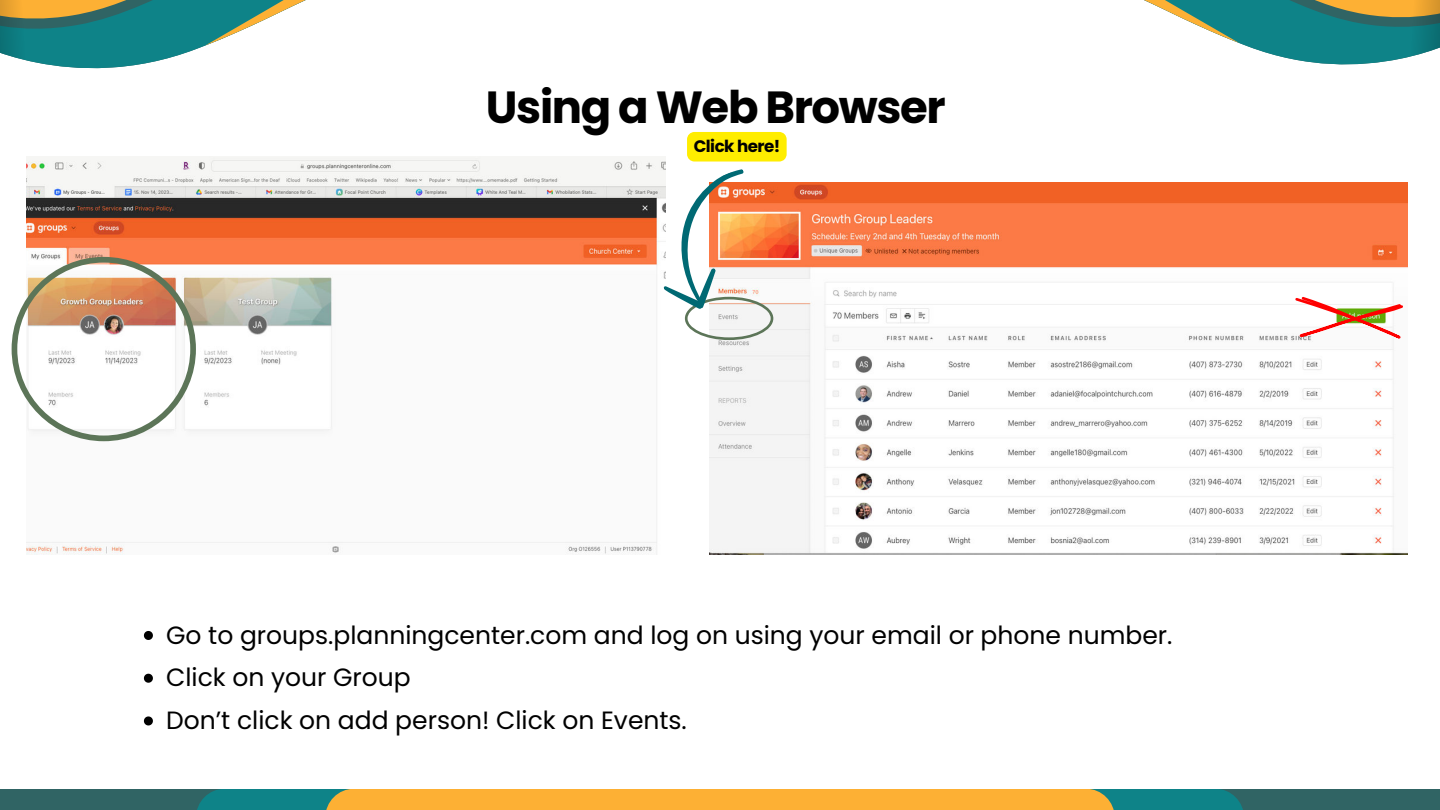
<style>
.page{position:relative;width:1440px;height:810px;background:#fff}
.page>*{position:absolute;margin:0;border:0;box-sizing:border-box;transform-origin:0 0}
.t1{font:700 45px "Poppins";letter-spacing:-.03em;color:#000}
.t2{font:25px/42.7px "Poppins";color:#000}
.t3{font:700 16.6px "Poppins";letter-spacing:-.03em;color:#000}
</style>
<div class="page">
<svg style="left:1144px;top:0;width:296px;height:65px"></svg>
<svg style="left:0;top:0;width:306px;height:69px"></svg>
<div style="left:0;top:789px;width:1440px;height:21px;background:#306464"></div>
<div style="left:196px;top:789px;width:1048px;height:21px;background:#0e8388"></div>
<div style="left:325px;top:789px;width:790px;height:21px;background:#fdb034"></div>
<img style="left:26px;top:157px;width:639px;height:397px">
<img style="left:709px;top:182px;width:698px;height:372px">
<svg style="left:1295px;top:297px;width:108px;height:42px"></svg>
<svg style="left:12px;top:257px;width:184px;height:184px"></svg>
<svg style="left:663px;top:169px;width:110px;height:171px"></svg>
<div style="left:687px;top:132px;width:100px;height:30px;background:#ffed00"></div>
<svg style="left:144px;top:631px;width:9px;height:9px"></svg>
<svg style="left:144px;top:674px;width:9px;height:9px"></svg>
<svg style="left:144px;top:716px;width:9px;height:9px"></svg>
<h1 class="t1" style="left:486px;top:81px;width:462px">Using a Web Browser</h1>
<p class="t3" style="left:694px;top:137px;width:88px">Click here!</p>
<p class="t2" style="left:166px;top:614px;width:1008px">Go to groups.planningcenter.com and log on using your email or phone number.<br>Click on your Group<br>Don’t click on add person! Click on Events.</p>
</div>
